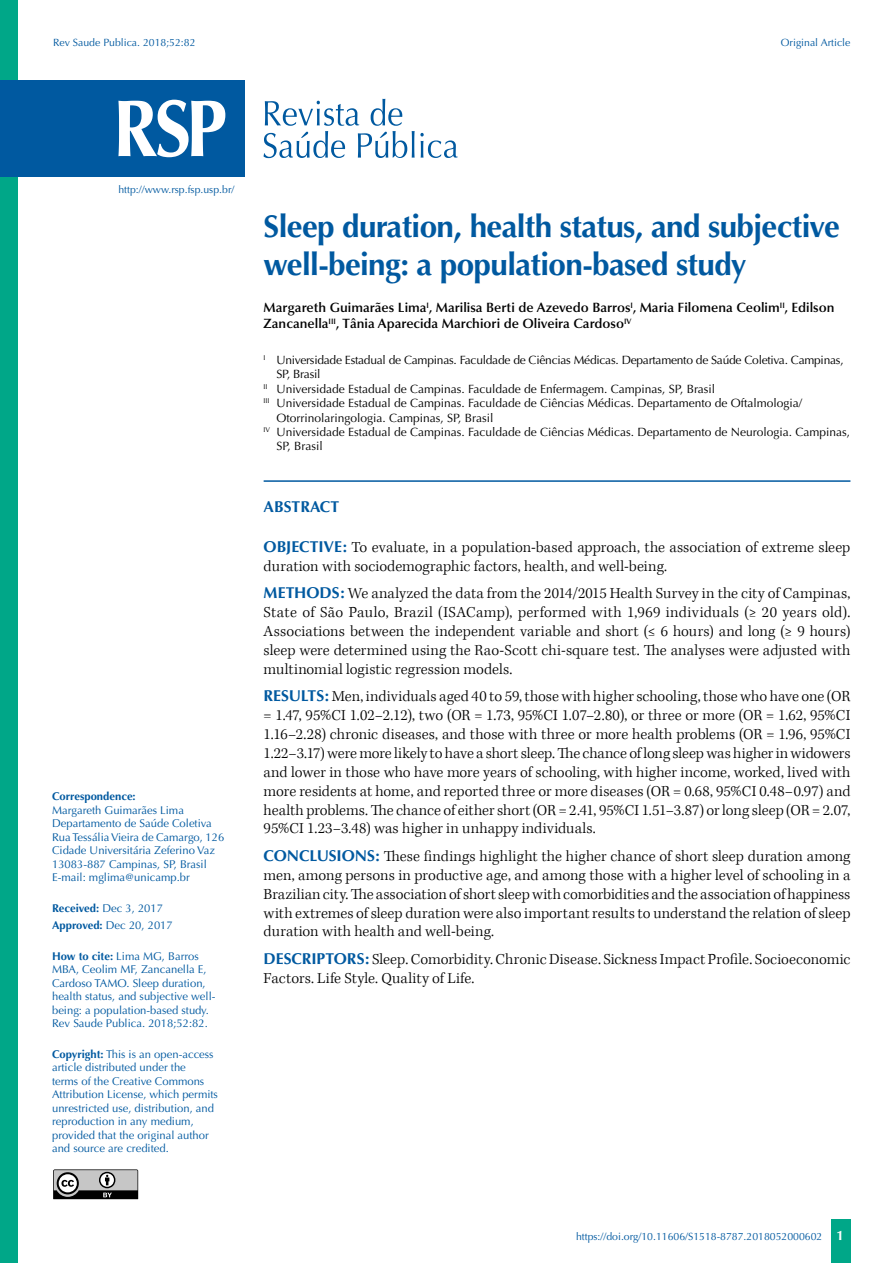
<style>
.page{position:relative;width:893px;height:1263px;background:#fff}
.page>*{position:absolute;margin:0;border:0;box-sizing:border-box;transform-origin:0 0}
.t1{font:700 31.5px/37.8px "Optima";letter-spacing:-.02em;color:#0059a0}
.t2{font:300 15.75px/18.9px "Kepler Std";letter-spacing:.005em;color:#000;text-align:justify}
.t3{font:700 15.75px "Optima";color:#0059a0}
.t4{font:600 13.5px/16.2px "Optima";color:#000}
.t5{font:12px "Optima";color:#000}
.t6{font:12px "Optima";letter-spacing:-.02em;color:#000}
.t7{font:11.25px/13.5px "Optima";color:#0059a0}
.t8{font:700 11.25px "Optima";color:#0059a0}
.t9{font:10.5px "Optima";color:#0059a0}
.s1{font-weight:700}
.s2{font-family:"Optima";font-weight:700;color:#0059a0}
.s3{font-weight:700;font-size:13.5px;color:#fff}
</style>
<div class="page">
<div style="left:831px;top:1220px;width:20px;height:43px;background:#00a788"></div>
<svg style="left:53px;top:1169px;width:85px;height:30px;background:#838383"></svg>
<div style="left:0;top:0;width:18px;height:1263px;background:#00a788"></div>
<svg style="left:263px;top:99px;width:195px;height:59px"></svg>
<div style="left:0;top:80px;width:244px;height:96px;background:#0059a0"></div>
<svg style="left:118px;top:100px;width:107px;height:57px"></svg>
<hr style="left:264px;top:480px;width:586px;height:2px;background:#0059a0">
<p class="t9" style="left:53px;top:36px;width:144px">Rev Saude Publica. 2018;52:82</p>
<p class="t9" style="left:781px;top:36px;width:71px">Original Article</p>
<p class="t9" style="left:118px;top:183px;width:117px">http://www.rsp.fsp.usp.br/</p>
<p class="t8" style="left:52px;top:790px;width:85px">Correspondence:</p>
<p class="t7" style="left:52px;top:803px;width:174px">Margareth Guimarães Lima<br>Departamento de Saúde Coletiva<br>Rua Tessália Vieira de Camargo, 126<br>Cidade Universitária Zeferino Vaz<br>13083-887 Campinas, SP, Brasil<br>E-mail: mglima@unicamp.br</p>
<p class="t7" style="left:52px;top:899px;width:122px;line-height:17.7px"><span class="s1">Received:</span> Dec 3, 2017<br><span class="s1">Approved:</span> Dec 20, 2017</p>
<p class="t7" style="left:52px;top:949px;width:165px"><span class="s1">How to cite:</span> Lima MG, Barros<br>MBA, Ceolim MF, Zancanella E,<br>Cardoso TAMO. Sleep duration, health status, and subjective well&shy;being: a population-based study.<br>Rev Saude Publica. 2018;52:82.</p>
<p class="t7" style="left:52px;top:1047px;width:167px"><span class="s1">Copyright:</span> This is an open-access article distributed under the<br>terms of the Creative Commons<br>Attribution License, which permits unrestricted use, distribution, and reproduction in any medium, provided that the original author and source are credited.</p>
<h1 class="t1" style="left:264px;top:208px;width:578px">Sleep duration, health status, and subjective well-being: a population-based study</h1>
<p class="t4" style="left:264px;top:300px;width:572px">Margareth Guimarães Lima<sup>I</sup>, Marilisa Berti de Azevedo Barros<sup>I</sup>, Maria Filomena Ceolim<sup>II</sup>, Edilson<br>Zancanella<sup>III</sup>, Tânia Aparecida Marchiori de Oliveira Cardoso<sup>IV</sup></p>
<p class="t6" style="left:264px;top:353px;width:582px"><sup>I</sup> Universidade Estadual de Campinas. Faculdade de Ciências Médicas. Departamento de Saúde Coletiva. Campinas,</p>
<p class="t6" style="left:276px;top:367px;width:46px">SP, Brasil</p>
<p class="t5" style="left:264px;top:382px;width:453px"><sup>II</sup> Universidade Estadual de Campinas. Faculdade de Enfermagem. Campinas, SP, Brasil</p>
<p class="t5" style="left:264px;top:396px;width:540px"><sup>III</sup> Universidade Estadual de Campinas. Faculdade de Ciências Médicas. Departamento de Oftalmologia/</p>
<p class="t5" style="left:276px;top:411px;width:219px">Otorrinolaringologia. Campinas, SP, Brasil</p>
<p class="t5" style="left:264px;top:425px;width:588px"><sup>IV</sup> Universidade Estadual de Campinas. Faculdade de Ciências Médicas. Departamento de Neurologia. Campinas,</p>
<p class="t5" style="left:276px;top:439px;width:48px">SP, Brasil</p>
<p class="t3" style="left:264px;top:497px;width:77px">ABSTRACT</p>
<p class="t2" style="left:264px;top:538px;width:588px"><span class="s2">OBJECTIVE:</span> To evaluate, in a population-based approach, the association of extreme sleep duration with sociodemographic factors, health, and well-being.</p>
<p class="t2" style="left:264px;top:584px;width:588px"><span class="s2">METHODS:</span> We analyzed the data from the 2014/2015 Health Survey in the city of Campinas, State of São Paulo, Brazil (ISACamp), performed with 1,969 individuals (≥ 20 years old).<br>Associations between the independent variable and short (≤ 6 hours) and long (≥ 9 hours) sleep were determined using the Rao-Scott chi-square test. The analyses were adjusted with multinomial logistic regression models.</p>
<p class="t2" style="left:264px;top:687px;width:588px"><span class="s2">RESULTS:</span> Men, individuals aged 40 to 59, those with higher schooling, those who have one (OR = 1.47, 95%CI 1.02–2.12), two (OR = 1.73, 95%CI 1.07–2.80), or three or more (OR = 1.62, 95%CI 1.16–2.28) chronic diseases, and those with three or more health problems (OR = 1.96, 95%CI 1.22–3.17) were more likely to have a short sleep. The chance of long sleep was higher in widowers and lower in those who have more years of schooling, with higher income, worked, lived with more residents at home, and reported three or more diseases (OR = 0.68, 95%CI 0.48–0.97) and health problems. The chance of either short (OR = 2.41, 95%CI 1.51–3.87) or long sleep (OR = 2.07, 95%CI 1.23–3.48) was higher in unhappy individuals.</p>
<p class="t2" style="left:264px;top:847px;width:588px"><span class="s2">CONCLUSIONS:</span> These findings highlight the higher chance of short sleep duration among men, among persons in productive age, and among those with a higher level of schooling in a Brazilian city. The association of short sleep with comorbidities and the association of happiness with extremes of sleep duration were also important results to understand the relation of sleep duration with health and well-being.</p>
<p class="t2" style="left:264px;top:950px;width:588px"><span class="s2">DESCRIPTORS:</span> Sleep. Comorbidity. Chronic Disease. Sickness Impact Profile. Socioeconomic<br>Factors. Life Style. Quality of Life.</p>
<p class="t9" style="left:576px;top:1230px;width:269px">https://doi.org/10.11606/S1518-8787.2018052000602 <span class="s3">1</span></p>
</div>
